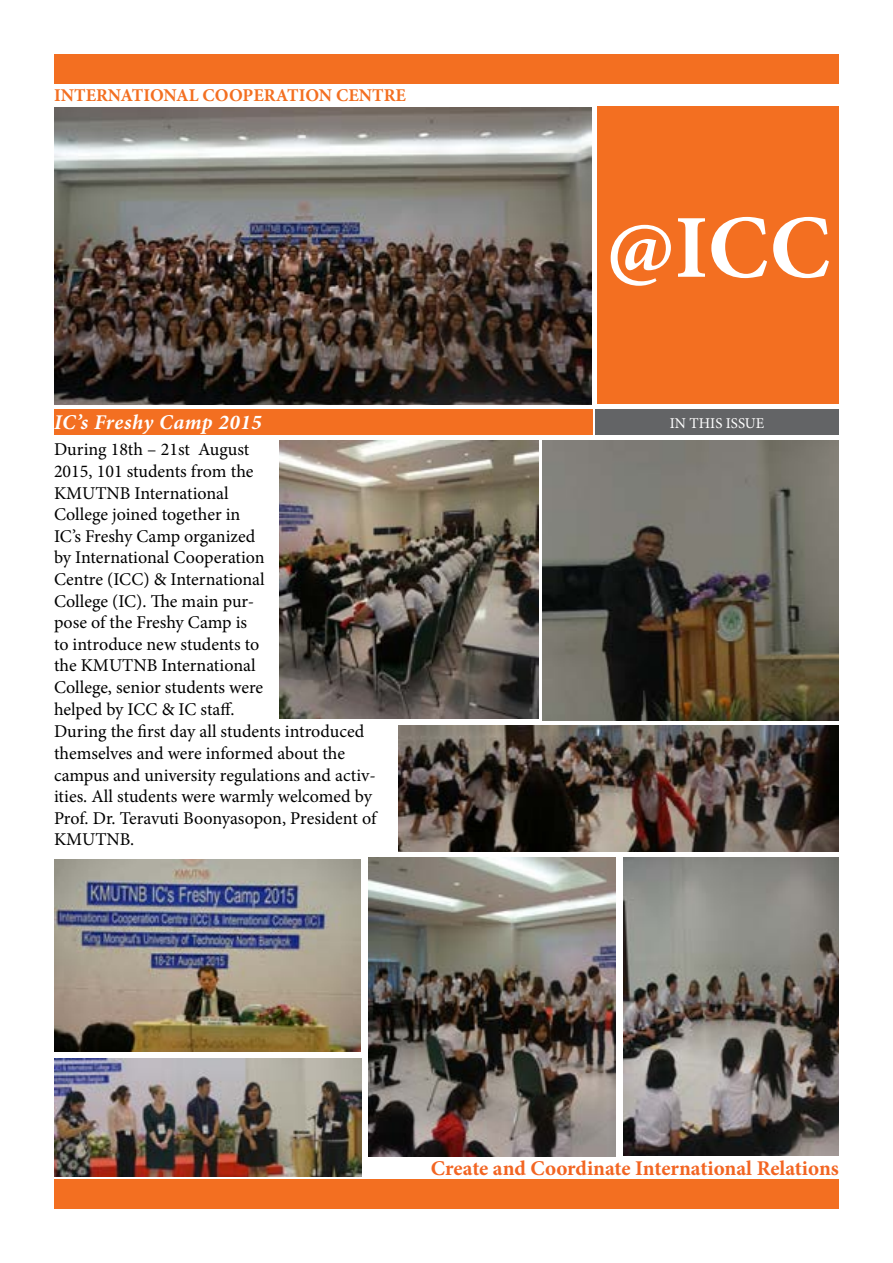
<style>
.page{position:relative;width:893px;height:1263px;background:#fff}
.page>*{position:absolute;margin:0;border:0;box-sizing:border-box;transform-origin:0 0}
.t1{font:700 90px "Minion Pro";color:#fff}
.t2{font:700 21px "Minion Pro";letter-spacing:-.005em;color:#f26522}
.t3{font:italic 700 21px "Minion Pro";letter-spacing:.025em;color:#fff}
.t4{font:18px/21.6px "Minion Pro";color:#000}
.t5{font:700 18px "Minion Pro";color:#f36f21}
.t6{font:15px "Minion Pro";color:#fff}
</style>
<div class="page">
<div style="left:597px;top:106px;width:242px;height:298px;background:#f36f21"></div>
<img style="left:54px;top:107px;width:537px;height:298px">
<img style="left:369px;top:857px;width:246px;height:300px">
<img style="left:543px;top:441px;width:296px;height:279px">
<img style="left:54px;top:1059px;width:307px;height:117px">
<img style="left:54px;top:859px;width:306px;height:193px">
<div style="left:54px;top:1179px;width:785px;height:30px;background:#f36f21"></div>
<div style="left:54px;top:54px;width:785px;height:30px;background:#f36f21"></div>
<div style="left:54px;top:410px;width:538px;height:25px;background:#f36f21"></div>
<div style="left:595px;top:410px;width:244px;height:25px;background:#636466"></div>
<img style="left:279px;top:441px;width:259px;height:278px">
<img style="left:398px;top:726px;width:441px;height:126px">
<img style="left:624px;top:857px;width:215px;height:298px">
<p class="t5" style="left:54px;top:83px;width:353px">INTERNATIONAL COOPERATION CENTRE</p>
<h1 class="t1" style="left:606px;top:185px;width:226px">@ICC</h1>
<p class="t3" style="left:54px;top:408px;width:209px">IC’s Freshy Camp 2015</p>
<p class="t6" style="left:670px;top:413px;width:96px">IN THIS ISSUE</p>
<p class="t4" style="left:54px;top:439px;width:212px">During 18th – 21st August<br>2015, 101 students from the<br>KMUTNB International<br>College joined together in<br>IC’s Freshy Camp organized by International Cooperation<br>Centre (ICC) &amp; International<br>College (IC). The main pur&shy;pose of the Freshy Camp is to introduce new students to the KMUTNB International<br>College, senior students were helped by ICC &amp; IC staff.</p>
<p class="t4" style="left:54px;top:721px;width:324px">During the first day all students introduced themselves and were informed about the campus and university regulations and activ&shy;ities. All students were warmly welcomed by Prof. Dr. Teravuti Boonyasopon, President of KMUTNB.</p>
<p class="t2" style="left:431px;top:1153px;width:410px">Create and Coordinate International Relations</p>
</div>
